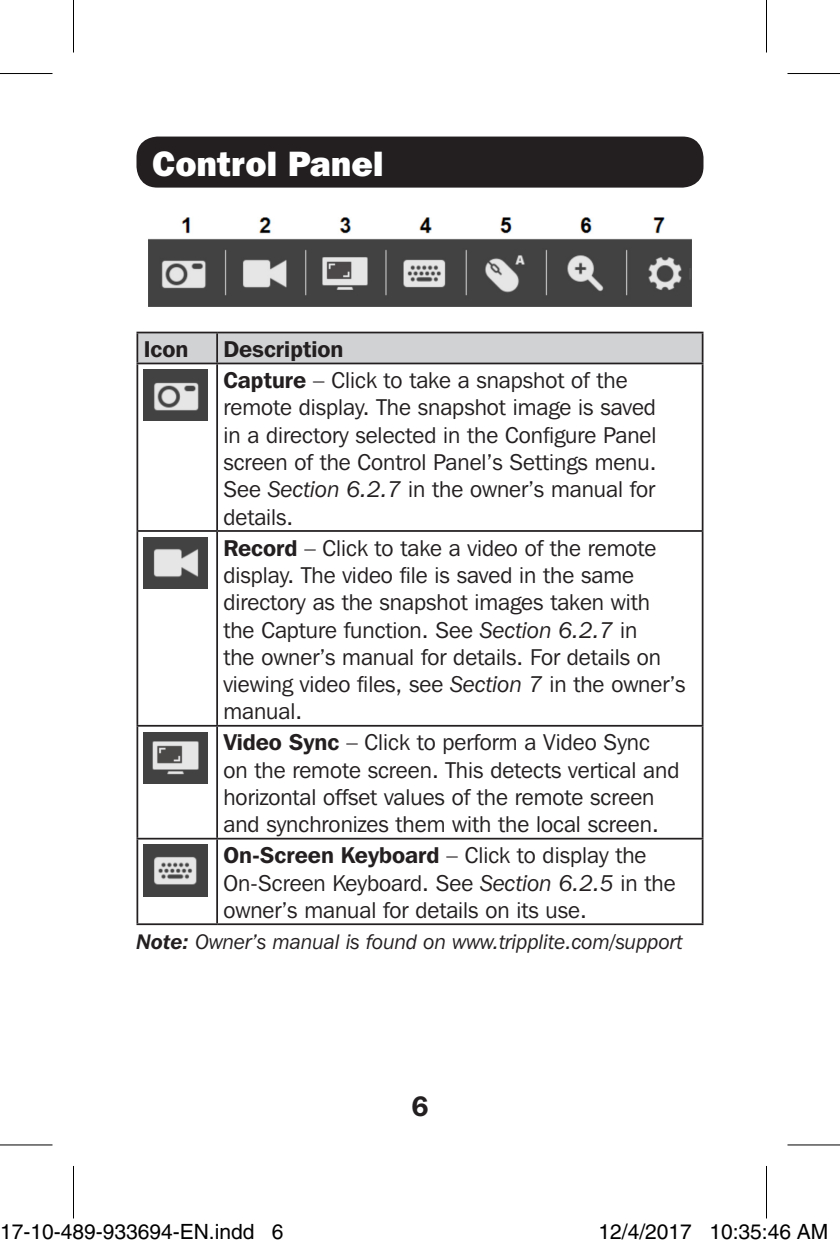
<style>
.page{position:relative;width:840px;height:1250px;background:#fff}
.page>*{position:absolute;margin:0;border:0;box-sizing:border-box;transform-origin:0 0}
.t1{font:800 35px "Franklin Gothic IT Cby BT";color:#fff}
.t2{font:600 28px "Franklin Gothic IT Cby BT";color:#231f20}
.t3{font:22.75px/27.3px "Franklin Gothic IT Cby BT";color:#231f20}
.t4{font:600 22.75px "Franklin Gothic IT Cby BT";color:#231f20}
.t5{font:italic 21px "Franklin Gothic IT Cby BT";color:#231f20}
.t6{font:21px "Helvetica";color:#000}
.s1{font-weight:600}
.s2{font-style:italic}
</style>
<div class="page">
<div style="left:136px;top:136px;width:568px;height:52px;background:#231f20;border-radius:21px"></div>
<img style="left:148px;top:217px;width:544px;height:90px">
<div style="left:138px;top:333px;width:564px;height:29px;background:#d1d2d4"></div>
<hr style="left:136px;top:332px;width:81px;height:1px;background:#231f20">
<hr style="left:136px;top:333px;width:2px;height:29px;background:#231f20">
<hr style="left:217px;top:332px;width:487px;height:1px;background:#231f20">
<hr style="left:216px;top:333px;width:2px;height:29px;background:#231f20">
<hr style="left:702px;top:333px;width:2px;height:29px;background:#231f20">
<hr style="left:136px;top:362px;width:81px;height:2px;background:#231f20">
<hr style="left:136px;top:364px;width:2px;height:166px;background:#231f20">
<hr style="left:217px;top:362px;width:487px;height:2px;background:#231f20">
<hr style="left:216px;top:364px;width:2px;height:166px;background:#231f20">
<hr style="left:702px;top:364px;width:2px;height:166px;background:#231f20">
<hr style="left:136px;top:530px;width:81px;height:2px;background:#231f20">
<hr style="left:136px;top:532px;width:2px;height:193px;background:#231f20">
<hr style="left:217px;top:530px;width:487px;height:2px;background:#231f20">
<hr style="left:216px;top:532px;width:2px;height:193px;background:#231f20">
<hr style="left:702px;top:532px;width:2px;height:193px;background:#231f20">
<hr style="left:136px;top:725px;width:81px;height:1px;background:#231f20">
<hr style="left:136px;top:726px;width:2px;height:111px;background:#231f20">
<hr style="left:217px;top:725px;width:487px;height:1px;background:#231f20">
<hr style="left:216px;top:726px;width:2px;height:111px;background:#231f20">
<hr style="left:702px;top:726px;width:2px;height:111px;background:#231f20">
<hr style="left:136px;top:837px;width:81px;height:2px;background:#231f20">
<hr style="left:136px;top:839px;width:2px;height:84px;background:#231f20">
<hr style="left:217px;top:837px;width:487px;height:2px;background:#231f20">
<hr style="left:216px;top:839px;width:2px;height:84px;background:#231f20">
<hr style="left:702px;top:839px;width:2px;height:84px;background:#231f20">
<hr style="left:136px;top:923px;width:81px;height:2px;background:#231f20">
<hr style="left:217px;top:923px;width:487px;height:2px;background:#231f20">
<img style="left:144px;top:370px;width:63px;height:51px">
<img style="left:144px;top:537px;width:63px;height:51px">
<img style="left:144px;top:732px;width:63px;height:51px">
<img style="left:144px;top:845px;width:63px;height:51px">
<svg style="left:0;top:1145px;width:52px;height:1px"></svg>
<svg style="left:788px;top:1145px;width:52px;height:1px"></svg>
<hr style="left:0;top:73px;width:52px;height:1px;background:#000">
<hr style="left:788px;top:73px;width:52px;height:1px;background:#000">
<hr style="left:0;top:1144px;width:52px;height:1px;background:#000">
<hr style="left:788px;top:1144px;width:52px;height:1px;background:#000">
<hr style="left:73px;top:0;width:1px;height:52px;background:#000">
<hr style="left:73px;top:1166px;width:1px;height:52px;background:#000">
<hr style="left:766px;top:0;width:1px;height:52px;background:#000">
<hr style="left:766px;top:1166px;width:1px;height:52px;background:#000">
<div style="left:44px;top:1225px;width:8px;height:13px;border:1px solid #fff;border-radius:50%"></div>
<div style="left:42px;top:1224px;width:12px;height:16px;border:1px solid #fff;border-radius:50%"></div>
<div style="left:659px;top:1225px;width:8px;height:13px;border:1px solid #fff;border-radius:50%"></div>
<div style="left:657px;top:1224px;width:11px;height:16px;border:1px solid #fff;border-radius:50%"></div>
<div style="left:723px;top:1225px;width:8px;height:13px;border:1px solid #fff;border-radius:50%"></div>
<div style="left:721px;top:1224px;width:12px;height:16px;border:1px solid #fff;border-radius:50%"></div>
<p class="t1" style="left:152px;top:141px;width:233px">Control Panel</p>
<p class="t4" style="left:144px;top:335px;width:46px">Icon</p>
<p class="t4" style="left:223px;top:335px;width:122px">Description</p>
<p class="t3" style="left:223px;top:366px;width:435px"><span class="s1">Capture</span> – Click to take a snapshot of the remote display. The snapshot image is saved in a directory selected in the Configure Panel screen of the Control Panel’s Settings menu.<br>See <span class="s2">Section 6.2.7</span> in the owner’s manual for details.</p>
<p class="t3" style="left:223px;top:533px;width:464px"><span class="s1">Record</span> – Click to take a video of the remote display. The video file is saved in the same directory as the snapshot images taken with the Capture function. See <span class="s2">Section 6.2.7</span> in<br>the owner’s manual for details. For details on viewing video files, see <span class="s2">Section 7</span> in the owner’s manual.</p>
<p class="t3" style="left:223px;top:728px;width:458px"><span class="s1">Video Sync</span> – Click to perform a Video Sync on the remote screen. This detects vertical and horizontal offset values of the remote screen and synchronizes them with the local screen.</p>
<p class="t3" style="left:223px;top:841px;width:454px"><span class="s1">On-Screen Keyboard</span> – Click to display the<br>On-Screen Keyboard. See <span class="s2">Section 6.2.5</span> in the owner’s manual for details on its use.</p>
<p class="t5" style="left:136px;top:928px;width:548px"><span class="s1">Note:</span> Owner’s manual is found on www.tripplite.com/support</p>
<p class="t2" style="left:411px;top:1089px;width:19px">6</p>
<p class="t6" style="left:0;top:1219px;width:285px">17-10-489-933694-EN.indd 6</p>
<p class="t6" style="left:598px;top:1219px;width:231px">12/4/2017 10:35:46 AM</p>
</div>
